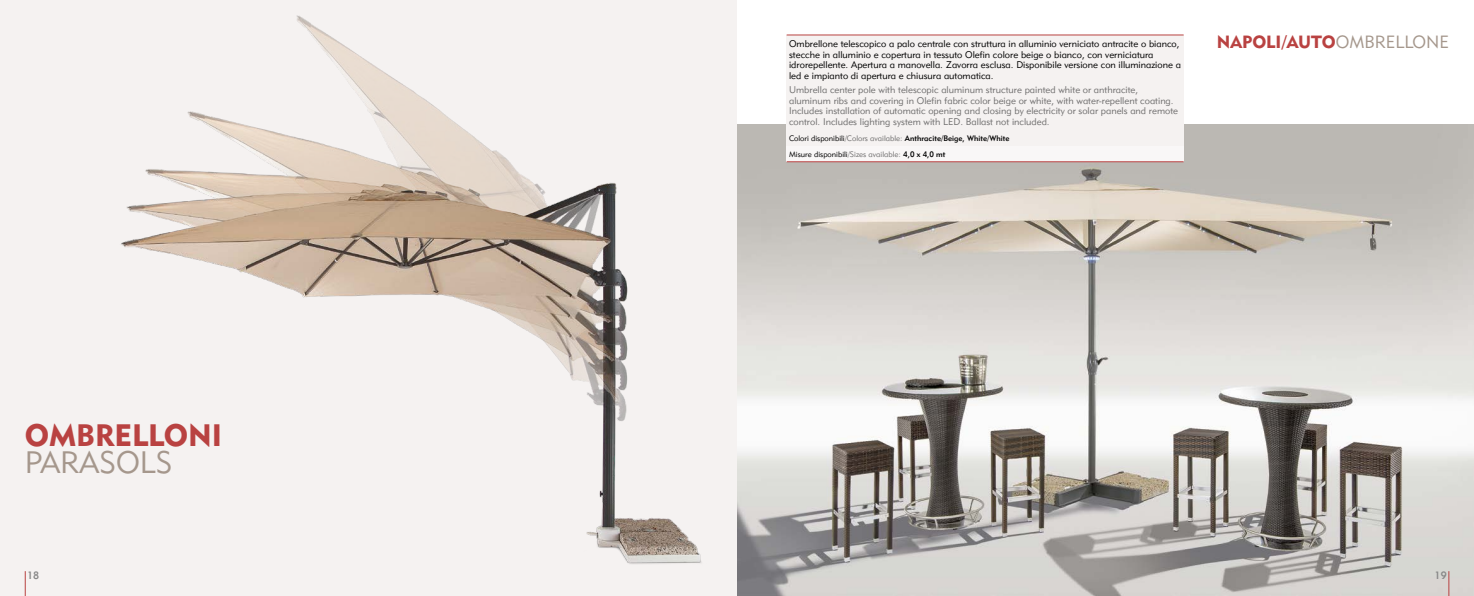
<style>
.page{position:relative;width:1474px;height:596px;background:#fff}
.page>*{position:absolute;margin:0;border:0;box-sizing:border-box;transform-origin:0 0}
.t1{font:30.62px "Geometric 415 BT Black A";color:#b94241}
.t2{font:30.62px "Geometric 415 BT Lite A";color:#a5978c}
.t3{font:17.5px "Geometric 415 BT Black A";color:#b94241}
.t4{font:10.5px "Geometric 415 BT Medium A";color:#878787}
.t5{font:9.62px/10.5px "Geometric 415 BT Lite A";color:#706f6f}
.t6{font:9.62px/10.5px "Geometric 415 BT Lite A";color:#000}
.t7{font:7.88px "Geometric 415 BT Medium A";color:#000}
.t8{font:7.88px "Geometric 415 BT Lite A";color:#000}
.s1{font-family:"Geometric 415 BT Lite A"}
.s2{font-family:"Geometric 415 BT Lite A";color:#706f6f}
.s3{color:#706f6f}
.s4{font-family:"Geometric 415 BT Medium A"}
.s5{font-family:"Geometric 415 BT Lite A";color:#a5978c}
</style>
<div class="page">
<img style="left:737px;top:124px;width:736px;height:471px">
<img style="left:0;top:0;width:737px;height:595px">
<div style="left:786px;top:35px;width:397px;height:111px;background:#f5f2f1"></div>
<div style="left:786px;top:146px;width:397px;height:16px;background:#f9f7f7"></div>
<hr style="left:786px;top:35px;width:397px;height:1px;background:#b94241">
<hr style="left:786px;top:161px;width:397px;height:1px;background:#b94241">
<svg style="left:25px;top:570px;width:1px;height:25px"></svg>
<svg style="left:1448px;top:570px;width:1px;height:25px"></svg>
<h1 class="t1" style="left:25px;top:416px;width:199px">OMBRELLONI</h1>
<h1 class="t2" style="left:25px;top:442px;width:149px">PARASOLS</h1>
<p class="t6" style="left:789px;top:39px;width:393px">Ombrellone telescopico a palo centrale con struttura in alluminio verniciato antracite o bianco, stecche in alluminio e copertura in tessuto Olefin colore beige o bianco, con verniciatura idrorepellente. Apertura a manovella. Zavorra esclusa. Disponibile versione con illuminazione a led e impianto di apertura e chiusura automatica.</p>
<p class="t5" style="left:789px;top:84px;width:390px">Umbrella center pole with telescopic aluminum structure painted white or anthracite, aluminum ribs and covering in Olefin fabric color beige or white, with water-repellent coating.<br>Includes installation of automatic opening and closing by electricity or solar panels and remote control. Includes lighting system with LED. Ballast not included.</p>
<p class="t7" style="left:789px;top:133px;width:222px"><span class="s1">Colori disponibili</span><span class="s2">/Colors available:</span> Anthracite/Beige, White/White</p>
<p class="t8" style="left:789px;top:149px;width:158px">Misure disponibili<span class="s3">/Sizes available:</span> <span class="s4">4,0 x 4,0 mt</span></p>
<h2 class="t3" style="left:1216px;top:31px;width:234px">NAPOLI/AUTO<span class="s5">OMBRELLONE</span></h2>
<p class="t4" style="left:27px;top:568px;width:14px">18</p>
<p class="t4" style="left:1434px;top:568px;width:14px">19</p>
</div>
